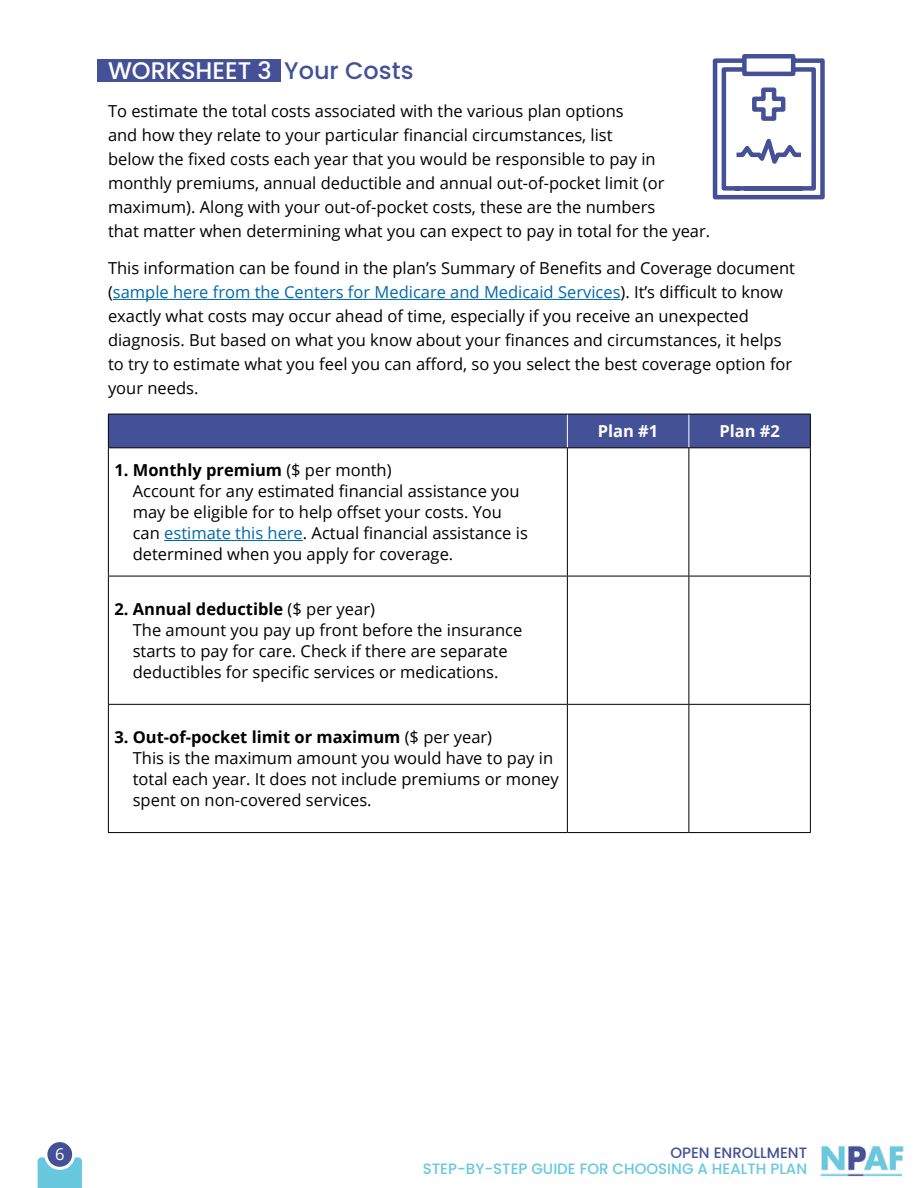
<style>
.page{position:relative;width:918px;height:1188px;background:#fff}
.page>*{position:absolute;margin:0;border:0;box-sizing:border-box;transform-origin:0 0}
.t1{font:500 24px "Poppins";color:#fff}
.t2{font:16.5px/24px "Open Sans";color:#000}
.t3{font:700 16.5px "Open Sans";color:#fff}
.t4{font:16.5px "Open Sans";color:#fff}
.t5{font:500 15px "Poppins";color:#68c8de}
.t6{font:500 15px "Poppins";color:#455196}
.s1{color:#455196}
.s2{color:#0068ac}
.s3{font-weight:700}
</style>
<div class="page">
<img style="left:820px;top:1145px;width:84px;height:32px">
<svg style="left:38px;top:1157px;width:44px;height:31px"></svg>
<div style="left:47px;top:1142px;width:25px;height:25px;background:#455196;border-radius:50%"></div>
<div style="left:98px;top:59px;width:183px;height:23px;background:#455196"></div>
<hr style="left:113px;top:299px;width:507px;height:1px;background:#0068ac">
<div style="left:109px;top:415px;width:701px;height:32px;background:#455196"></div>
<hr style="left:108px;top:576px;width:1px;height:128px;background:#000">
<hr style="left:567px;top:576px;width:1px;height:128px;background:#000">
<hr style="left:688px;top:576px;width:1px;height:128px;background:#000">
<hr style="left:810px;top:576px;width:1px;height:128px;background:#000">
<hr style="left:108px;top:704px;width:459px;height:1px;background:#000">
<hr style="left:108px;top:705px;width:1px;height:127px;background:#000">
<hr style="left:567px;top:704px;width:122px;height:1px;background:#000">
<hr style="left:567px;top:705px;width:1px;height:127px;background:#000">
<hr style="left:689px;top:704px;width:122px;height:1px;background:#000">
<hr style="left:688px;top:705px;width:1px;height:127px;background:#000">
<hr style="left:810px;top:705px;width:1px;height:127px;background:#000">
<hr style="left:108px;top:832px;width:459px;height:1px;background:#000">
<hr style="left:567px;top:832px;width:122px;height:1px;background:#000">
<hr style="left:689px;top:832px;width:122px;height:1px;background:#000">
<hr style="left:108px;top:448px;width:1px;height:128px;background:#000">
<hr style="left:567px;top:448px;width:1px;height:128px;background:#000">
<hr style="left:688px;top:448px;width:1px;height:128px;background:#000">
<hr style="left:810px;top:448px;width:1px;height:128px;background:#000">
<hr style="left:108px;top:576px;width:459px;height:1px;background:#000">
<hr style="left:567px;top:576px;width:122px;height:1px;background:#000">
<hr style="left:689px;top:576px;width:122px;height:1px;background:#000">
<hr style="left:567px;top:414px;width:1px;height:33px;background:#fff">
<hr style="left:688px;top:414px;width:1px;height:33px;background:#fff">
<hr style="left:108px;top:414px;width:459px;height:1px;background:#000">
<hr style="left:108px;top:414px;width:1px;height:33px;background:#000">
<hr style="left:567px;top:414px;width:122px;height:1px;background:#000">
<hr style="left:689px;top:414px;width:122px;height:1px;background:#000">
<hr style="left:810px;top:414px;width:1px;height:33px;background:#000">
<hr style="left:108px;top:447px;width:459px;height:1px;background:#000">
<hr style="left:567px;top:447px;width:122px;height:1px;background:#000">
<hr style="left:689px;top:447px;width:122px;height:1px;background:#000">
<hr style="left:164px;top:540px;width:139px;height:1px;background:#0068ac">
<svg style="left:712px;top:54px;width:113px;height:146px"></svg>
<h1 class="t1" style="left:108px;top:57px;width:307px">WORKSHEET 3 <span class="s1">Your Costs</span></h1>
<p class="t2" style="left:108px;top:98px;width:604px">To estimate the total costs associated with the various plan options<br>and how they relate to your particular financial circumstances, list<br>below the fixed costs each year that you would be responsible to pay in monthly premiums, annual deductible and annual out-of-pocket limit (or maximum). Along with your out-of-pocket costs, these are the numbers<br>that matter when determining what you can expect to pay in total for the year.</p>
<p class="t2" style="left:108px;top:256px;width:689px">This information can be found in the plan’s Summary of Benefits and Coverage document (<span class="s2">sample here from the Centers for Medicare and Medicaid Services</span>). It’s difficult to know exactly what costs may occur ahead of time, especially if you receive an unexpected diagnosis. But based on what you know about your finances and circumstances, it helps to try to estimate what you feel you can afford, so you select the best coverage option for your needs.</p>
<p class="t3" style="left:598px;top:420px;width:62px">Plan #1</p>
<p class="t3" style="left:719px;top:420px;width:62px">Plan #2</p>
<p class="t2" style="left:133px;top:459px;width:397px;line-height:21px;text-indent:-18px"><span class="s3">1. Monthly premium</span> ($ per month)<br>Account for any estimated financial assistance you may be eligible for to help offset your costs. You can <span class="s2">estimate this here</span>. Actual financial assistance is determined when you apply for coverage.</p>
<p class="t2" style="left:133px;top:598px;width:391px;line-height:21px;text-indent:-18px"><span class="s3">2. Annual deductible</span> ($ per year)<br>The amount you pay up front before the insurance starts to pay for care. Check if there are separate deductibles for specific services or medications.</p>
<p class="t2" style="left:133px;top:726px;width:427px;line-height:21px;text-indent:-18px"><span class="s3">3. Out-of-pocket limit or maximum</span> ($ per year)<br>This is the maximum amount you would have to pay in total each year. It does not include premiums or money spent on non-covered services.</p>
<p class="t4" style="left:55px;top:1143px;width:11px">6</p>
<p class="t6" style="left:670px;top:1144px;width:138px">OPEN ENROLLMENT</p>
<p class="t5" style="left:423px;top:1160px;width:386px">STEP-BY-STEP GUIDE FOR CHOOSING A HEALTH PLAN</p>
</div>
